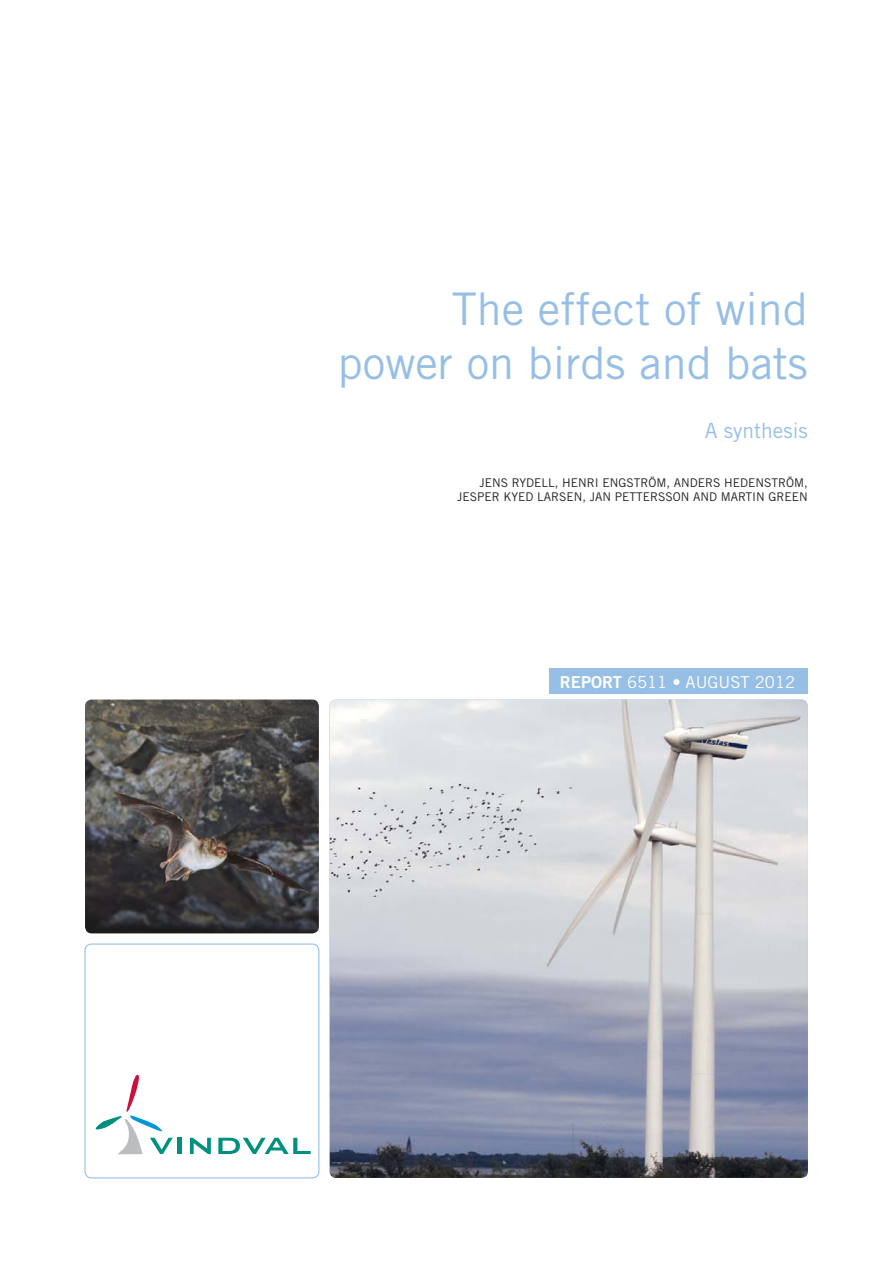
<style>
.page{position:relative;width:893px;height:1263px;background:#fff}
.page>*{position:absolute;margin:0;border:0;box-sizing:border-box;transform-origin:0 0}
.t1{font:45px/54px "Trade Gothic";color:#97bfe6;text-align:right}
.t2{font:21px "Trade Gothic";color:#97bfe6}
.t3{font:16.5px "Trade Gothic";color:#fff}
.t4{font:16.5px "Trade Gothic Bold Two";color:#fff}
.t5{font:12px/14.4px "Trade Gothic";color:#231f20;text-align:right}
.s1{font-family:"Trade Gothic Bold Two"}
</style>
<div class="page">
<div style="left:549px;top:669px;width:259px;height:25px;background:#97bfe6"></div>
<img style="left:85px;top:699px;width:234px;height:234px">
<div style="left:84px;top:943px;width:235px;height:235px;border:1px solid #97bfe6;border-radius:7px"></div>
<img style="left:330px;top:699px;width:478px;height:479px">
<hr style="left:178px;top:1138px;width:4px;height:16px;background:#00907e">
<svg style="left:190px;top:1138px;width:21px;height:16px"></svg>
<svg style="left:218px;top:1138px;width:93px;height:16px"></svg>
<svg style="left:96px;top:1075px;width:77px;height:79px"></svg>
<h1 class="t1" style="left:338px;top:282px;width:471px">The effect of wind power on birds and bats</h1>
<h2 class="t2" style="left:705px;top:418px;width:105px">A synthesis</h2>
<p class="t5" style="left:457px;top:475px;width:352px">JENS RYDELL, HENRI ENGSTRÖM, ANDERS HEDENSTRÖM,<br>JESPER KYED LARSEN, JAN PETTERSSON AND MARTIN GREEN</p>
<h3 class="t4" style="left:560px;top:671px;width:33px">REPOR</h3>
<h3 class="t3" style="left:613px;top:672px;width:184px"><span class="s1">T</span> 6511 • august 2012</h3>
</div>
